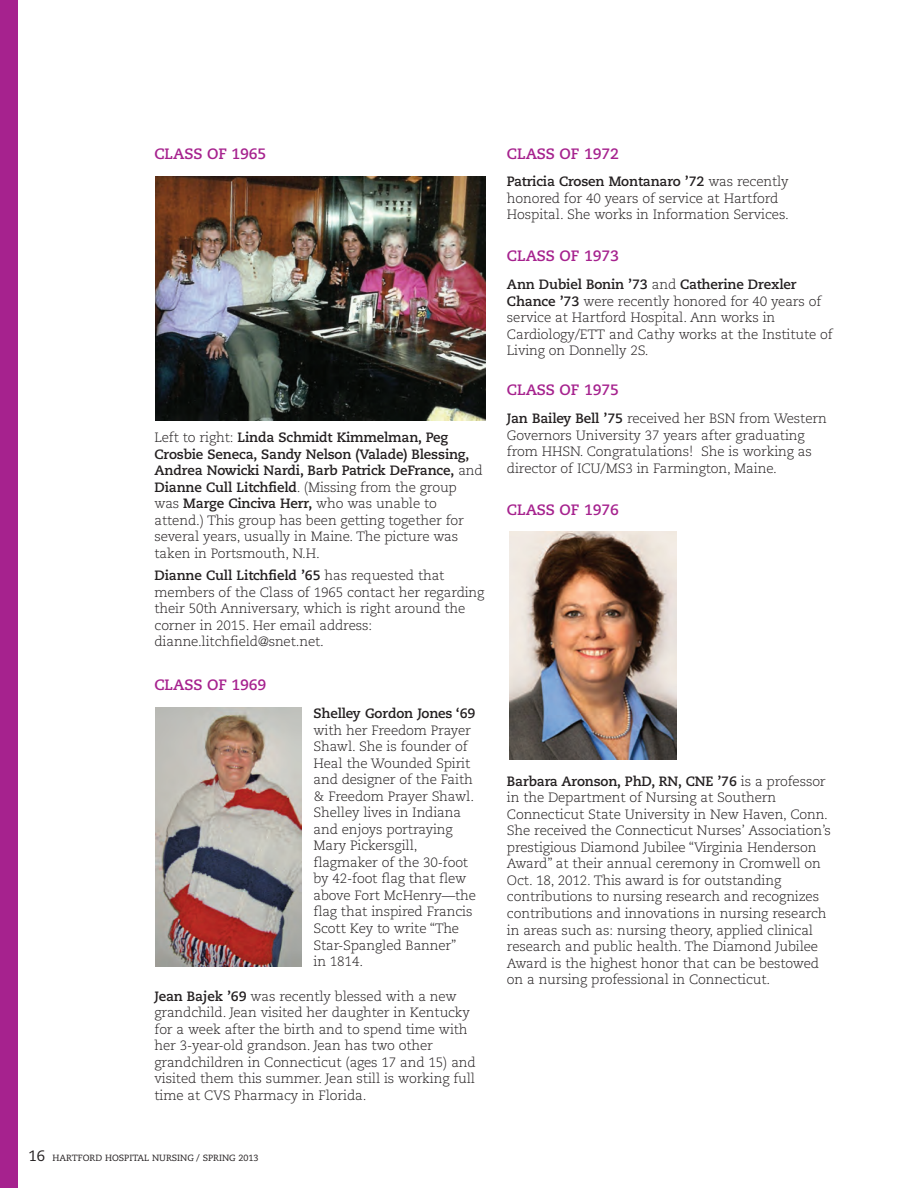
<style>
.page{position:relative;width:918px;height:1188px;background:#fff}
.page>*{position:absolute;margin:0;border:0;box-sizing:border-box;transform-origin:0 0}
.t1{font:700 15px "Caecilia";letter-spacing:-.01em;color:#a6228e}
.t2{font:300 13.5px/16.5px "Caecilia";letter-spacing:-.01em;color:#231f20}
.t3{font:700 13.5px "Caecilia";letter-spacing:-.01em;color:#231f20}
.t4{font:9px "Caecilia";color:#231f20}
.s1{font-weight:700}
.s2{font-size:15px}
</style>
<div class="page">
<div style="left:0;top:0;width:18px;height:1188px;background:#a6228e"></div>
<img style="left:155px;top:177px;width:331px;height:243px">
<img style="left:509px;top:531px;width:167px;height:228px">
<img style="left:156px;top:707px;width:146px;height:259px">
<p class="t1" style="left:155px;top:147px;width:114px">CLASS OF 1965</p>
<p class="t2" style="left:155px;top:430px;width:330px">Left to right: <span class="s1">Linda Schmidt Kimmelman, Peg Crosbie Seneca, Sandy Nelson (Valade) Blessing, Andrea Nowicki Nardi, Barb Patrick DeFrance,</span> and <span class="s1">Dianne Cull Litchfield</span>. (Missing from the group was <span class="s1">Marge Cinciva Herr,</span> who was unable to attend.) This group has been getting together for several years, usually in Maine. The picture was taken in Portsmouth, N.H.</p>
<p class="t2" style="left:155px;top:569px;width:331px"><span class="s1">Dianne Cull Litchfield ’65</span> has requested that members of the Class of 1965 contact her regarding their 50th Anniversary, which is right around the corner in 2015. Her email address: dianne.litchfield@snet.net.</p>
<p class="t1" style="left:155px;top:678px;width:114px">CLASS OF 1969</p>
<p class="t3" style="left:314px;top:708px;width:164px">Shelley Gordon Jones ‘69</p>
<p class="t2" style="left:314px;top:723px;width:164px">with her Freedom Prayer<br>Shawl. She is founder of<br>Heal the Wounded Spirit and designer of the Faith &amp; Freedom Prayer Shawl.<br>Shelley lives in Indiana and enjoys portraying<br>Mary Pickersgill, flagmaker of the 30-foot by 42-foot flag that flew above Fort McHenry—the flag that inspired Francis<br>Scott Key to write “The<br>Star-Spangled Banner”<br>in 1814.</p>
<p class="t2" style="left:155px;top:989px;width:323px"><span class="s1">Jean Bajek ’69</span> was recently blessed with a new grandchild. Jean visited her daughter in Kentucky for a week after the birth and to spend time with her 3-year-old grandson. Jean has two other grandchildren in Connecticut (ages 17 and 15) and visited them this summer. Jean still is working full time at CVS Pharmacy in Florida.</p>
<p class="t4" style="left:28px;top:1154px;width:231px"><span class="s2">16</span> HARTFORD HOSPITAL NURSING / SPRING 2013</p>
<p class="t1" style="left:507px;top:147px;width:114px">CLASS OF 1972</p>
<p class="t2" style="left:507px;top:175px;width:283px"><span class="s1">Patricia Crosen Montanaro ’72</span> was recently honored for 40 years of service at Hartford<br>Hospital. She works in Information Services.</p>
<p class="t1" style="left:507px;top:250px;width:114px">CLASS OF 1973</p>
<p class="t2" style="left:507px;top:277px;width:327px"><span class="s1">Ann Dubiel Bonin ’73</span> and <span class="s1">Catherine Drexler Chance ’73</span> were recently honored for 40 years of service at Hartford Hospital. Ann works in Cardiology/ETT and Cathy works at the Institute of Living on Donnelly 2S.</p>
<p class="t1" style="left:507px;top:384px;width:114px">CLASS OF 1975</p>
<p class="t2" style="left:507px;top:411px;width:321px"><span class="s1">Jan Bailey Bell ’75</span> received her BSN from Western Governors University 37 years after graduating from HHSN. Congratulations! She is working as director of ICU/MS3 in Farmington, Maine.</p>
<p class="t1" style="left:507px;top:503px;width:114px">CLASS OF 1976</p>
<p class="t2" style="left:507px;top:774px;width:326px"><span class="s1">Barbara Aronson, PhD, RN, CNE ’76</span> is a professor in the Department of Nursing at Southern Connecticut State University in New Haven, Conn.<br>She received the Connecticut Nurses’ Association’s prestigious Diamond Jubilee “Virginia Henderson Award” at their annual ceremony in Cromwell on Oct. 18, 2012. This award is for outstanding contributions to nursing research and recognizes contributions and innovations in nursing research in areas such as: nursing theory, applied clinical research and public health. The Diamond Jubilee Award is the highest honor that can be bestowed on a nursing professional in Connecticut.</p>
</div>
